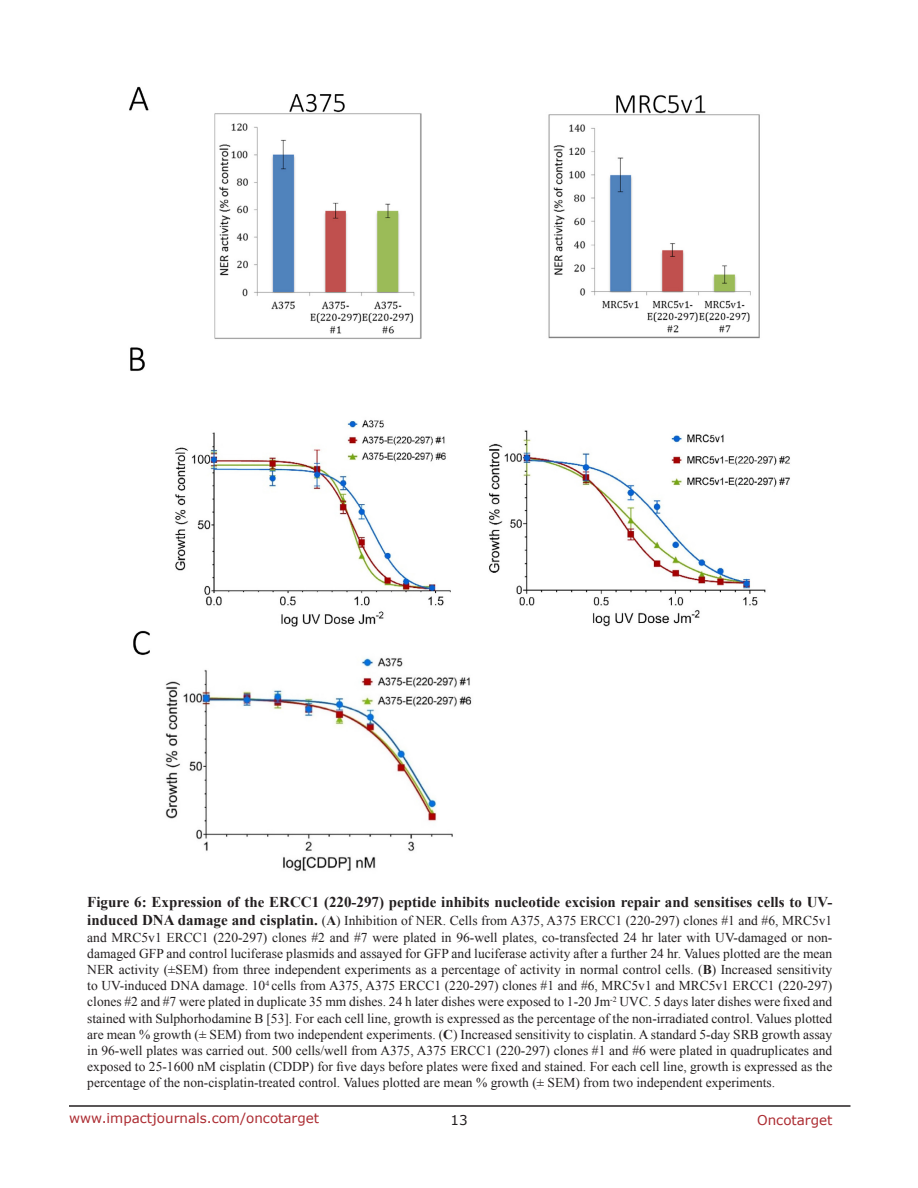
<style>
.page{position:relative;width:918px;height:1188px;background:#fff}
.page>*{position:absolute;margin:0;border:0;box-sizing:border-box;transform-origin:0 0}
.FigureText{font:700 15px "Times New Roman";color:#231f20}
.FigureText-2{font:13.5px/16.2px "Times New Roman";color:#231f20;text-align:justify}
.t1{font:13.5px "Verdana";color:#ac2b31}
.t2{font:13.5px "Verdana";color:#231f20}
.s1{font-weight:700;font-size:15px}
.s2{font-weight:700}
</style>
<div class="page">
<hr style="left:69px;top:1105px;width:781px;height:2px;background:#231f20">
<img style="left:129px;top:86px;width:661px;height:785px">
<p class="FigureText" style="left:87px;top:892px;width:747px">Figure 6: Expression of the ERCC1 (220-297) peptide inhibits nucleotide excision repair and sensitises cells to UV-</p>
<p class="FigureText-2" style="left:87px;top:912px;width:747px"><span class="s1">induced DNA damage and cisplatin.</span> (<span class="s2">A</span>) Inhibition of NER. Cells from A375, A375 ERCC1 (220-297) clones #1 and #6, MRC5v1 and MRC5v1 ERCC1 (220-297) clones #2 and #7 were plated in 96-well plates, co-transfected 24 hr later with UV-damaged or non&shy;damaged GFP and control luciferase plasmids and assayed for GFP and luciferase activity after a further 24 hr. Values plotted are the mean NER activity (±SEM) from three independent experiments as a percentage of activity in normal control cells. (<span class="s2">B</span>) Increased sensitivity to UV-induced DNA damage. 10<sup>4</sup> cells from A375, A375 ERCC1 (220-297) clones #1 and #6, MRC5v1 and MRC5v1 ERCC1 (220-297) clones #2 and #7 were plated in duplicate 35 mm dishes. 24 h later dishes were exposed to 1-20 Jm<sup>-2</sup> UVC. 5 days later dishes were fixed and stained with Sulphorhodamine B [53]. For each cell line, growth is expressed as the percentage of the non-irradiated control. Values plotted are mean % growth (± SEM) from two independent experiments. (<span class="s2">C</span>) Increased sensitivity to cisplatin. A standard 5-day SRB growth assay in 96-well plates was carried out. 500 cells/well from A375, A375 ERCC1 (220-297) clones #1 and #6 were plated in quadruplicates and exposed to 25-1600 nM cisplatin (CDDP) for five days before plates were fixed and stained. For each cell line, growth is expressed as the percentage of the non-cisplatin-treated control. Values plotted are mean % growth (± SEM) from two independent experiments.</p>
<p class="t1" style="left:69px;top:1109px;width:252px">www.impactjournals.com/oncotarget</p>
<p class="t2" style="left:450px;top:1111px;width:19px">13</p>
<p class="t1" style="left:757px;top:1111px;width:77px">Oncotarget</p>
</div>
